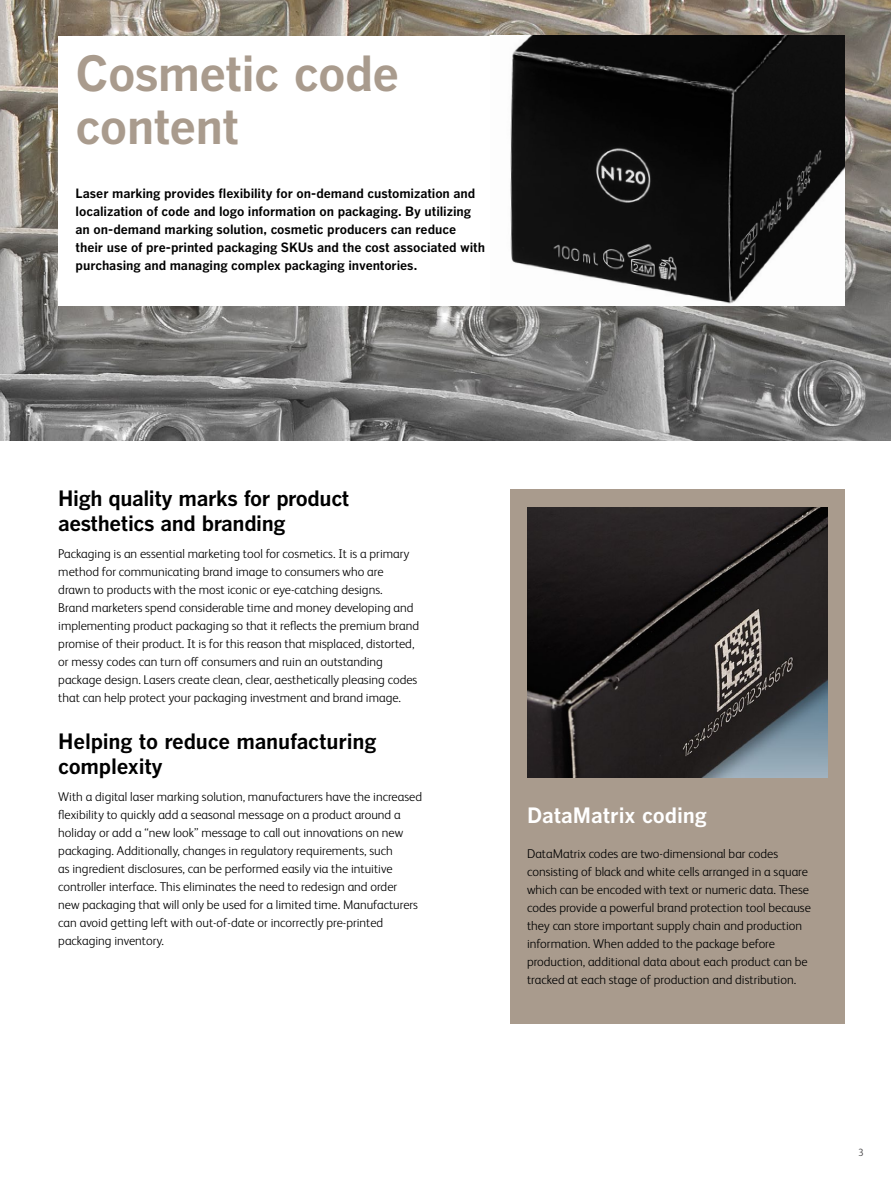
<style>
.page{position:relative;width:891px;height:1188px;background:#fff}
.page>*{position:absolute;margin:0;border:0;box-sizing:border-box;transform-origin:0 0}
.t1{font:700 48px/52.5px "Benton Gothic";letter-spacing:-.02em;color:#a99b8d}
.t2{font:700 21px/25.5px "Benton Gothic";letter-spacing:-.02em;color:#000}
.t3{font:700 21px "Benton Gothic";letter-spacing:-.005em;color:#fff}
.t4{font:300 12.75px/18px "FS Albert Pro";color:#000}
.t5{font:700 12.75px/18px "Benton Gothic";letter-spacing:-.005em;color:#000}
.t6{font:300 10.5px "FS Albert Pro";color:#414042}
</style>
<div class="page">
<img style="left:0;top:0;width:891px;height:441px">
<div style="left:510px;top:489px;width:335px;height:535px;background:#a99b8d"></div>
<div style="left:58px;top:36px;width:787px;height:270px;background:#fff"></div>
<img style="left:510px;top:36px;width:335px;height:268px">
<img style="left:527px;top:507px;width:300px;height:270px">
<h1 class="t1" style="left:76px;top:48px;width:325px">Cosmetic code content</h1>
<p class="t5" style="left:76px;top:184px;width:411px">Laser marking provides flexibility for on-demand customization and localization of code and logo information on packaging. By utilizing an on-demand marking solution, cosmetic producers can reduce their use of pre-printed packaging SKUs and the cost associated with purchasing and managing complex packaging inventories.</p>
<h2 class="t2" style="left:58px;top:486px;width:293px">High quality marks for product aesthetics and branding</h2>
<p class="t4" style="left:58px;top:544px;width:362px">Packaging is an essential marketing tool for cosmetics. It is a primary method for communicating brand image to consumers who are<br>drawn to products with the most iconic or eye-catching designs.<br>Brand marketers spend considerable time and money developing and implementing product packaging so that it reflects the premium brand promise of their product. It is for this reason that misplaced, distorted, or messy codes can turn off consumers and ruin an outstanding package design. Lasers create clean, clear, aesthetically pleasing codes that can help protect your packaging investment and brand image.</p>
<h2 class="t2" style="left:58px;top:729px;width:320px">Helping to reduce manufacturing complexity</h2>
<p class="t4" style="left:58px;top:786px;width:365px">With a digital laser marking solution, manufacturers have the increased flexibility to quickly add a seasonal message on a product around a holiday or add a “new look” message to call out innovations on new packaging. Additionally, changes in regulatory requirements, such<br>as ingredient disclosures, can be performed easily via the intuitive controller interface. This eliminates the need to redesign and order<br>new packaging that will only be used for a limited time. Manufacturers can avoid getting left with out-of-date or incorrectly pre-printed packaging inventory.</p>
<h2 class="t3" style="left:527px;top:803px;width:181px">DataMatrix coding</h2>
<p class="t4" style="left:527px;top:844px;width:285px">DataMatrix codes are two-dimensional bar codes consisting of black and white cells arranged in a square which can be encoded with text or numeric data. These codes provide a powerful brand protection tool because they can store important supply chain and production information. When added to the package before production, additional data about each product can be tracked at each stage of production and distribution.</p>
<p class="t6" style="left:858px;top:1145px;width:7px">3</p>
</div>
